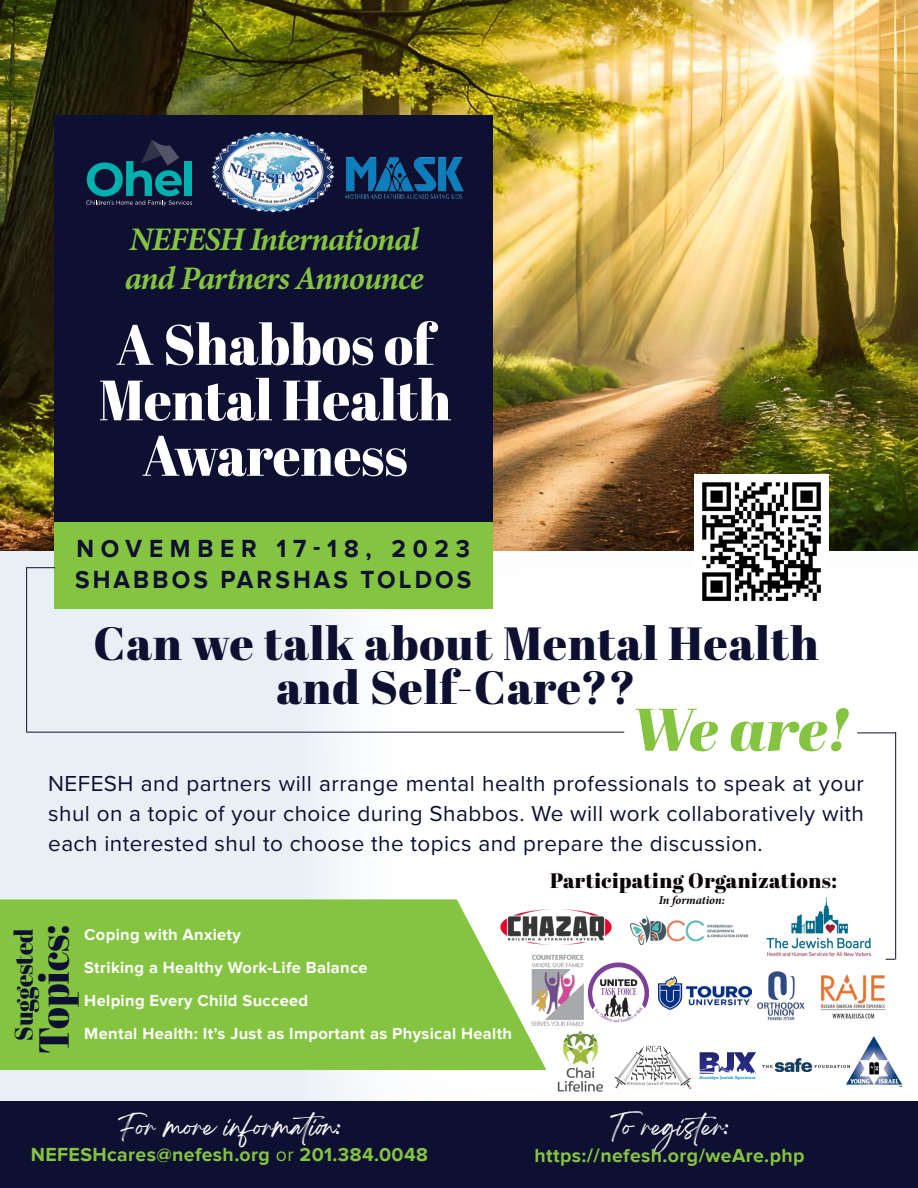
<style>
.page{position:relative;width:918px;height:1188px;background:#fff}
.page>*{position:absolute;margin:0;border:0;box-sizing:border-box;transform-origin:0 0}
.t1{font:italic 60px "Abril Fatface";color:#85c441}
.t2{font:56.7px/55.5px "Abril Fatface";color:#fff;text-align:center;scale:.95 1}
.t3{font:46.5px/43.5px "Abril Fatface";letter-spacing:.02em;color:#0e1031;text-align:center}
.t4{font:42px "Abril Fatface";color:#0e1031;scale:.95 1}
.t5{font:italic 700 33px/39.6px "Minion Pro";letter-spacing:-.035em;color:#85c441}
.t6{font:700 25.5px/30.6px "Proxima Nova";letter-spacing:.13em;color:#0e1031;scale:.95 1}
.t7{font:25.5px "Abril Fatface";letter-spacing:-.01em;color:#0e1031;scale:.95 1}
.t8{font:22.5px/30px "Proxima Nova";letter-spacing:.02em;color:#0e1031;text-align:justify}
.t9{font:22.5px "Breathing";color:#fff}
.t10{font:21px "Abril Fatface";letter-spacing:.02em;color:#0b0506}
.t11{font:700 19.5px "Proxima Nova";letter-spacing:.02em;color:#85c441}
.t12{font:700 16.5px/33px "Proxima Nova";letter-spacing:.02em;color:#fff}
.t13{font:italic 700 12px "Minion Pro";letter-spacing:-.005em;color:#0b0506}
.t14{font:700 4.65px "Klinic Slab";letter-spacing:.025em;color:#008ac6}
.s1{font-weight:400}
</style>
<div class="page">
<div style="left:0;top:524px;width:918px;height:664px;background:#e8eff5"></div>
<div style="left:298px;top:471px;width:620px;height:717px;background:#fff"></div>
<img style="left:0;top:0;width:918px;height:551px">
<div style="left:0;top:899px;width:546px;height:171px;background:#85c441"></div>
<div style="left:54px;top:116px;width:438px;height:406px;background:#0e1031"></div>
<div style="left:54px;top:522px;width:438px;height:86px;background:#85c441"></div>
<div style="left:0;top:1102px;width:918px;height:86px;background:#0e1031"></div>
<img style="left:497px;top:907px;width:115px;height:40px">
<img style="left:766px;top:897px;width:106px;height:60px">
<img style="left:526px;top:950px;width:58px;height:80px">
<img style="left:820px;top:974px;width:66px;height:45px">
<img style="left:630px;top:916px;width:118px;height:28px">
<img style="left:588px;top:962px;width:61px;height:61px">
<img style="left:658px;top:977px;width:93px;height:33px">
<img style="left:212px;top:131px;width:122px;height:81px">
<svg style="left:86px;top:140px;width:106px;height:66px"></svg>
<img style="left:346px;top:158px;width:118px;height:41px">
<img style="left:847px;top:1037px;width:54px;height:49px">
<hr style="left:27px;top:732px;width:597px;height:1px;background:#0e1031">
<hr style="left:26px;top:568px;width:1px;height:165px;background:#0e1031">
<svg style="left:26px;top:567px;width:29px;height:1px"></svg>
<hr style="left:857px;top:733px;width:39px;height:1px;background:#0e1031">
<hr style="left:895px;top:732px;width:1px;height:227px;background:#0e1031">
<img style="left:757px;top:971px;width:48px;height:49px">
<img style="left:695px;top:474px;width:134px;height:127px">
<svg style="left:700px;top:1052px;width:56px;height:22px"></svg>
<img style="left:546px;top:1029px;width:57px;height:63px">
<img style="left:615px;top:1045px;width:76px;height:44px">
<img style="left:762px;top:1058px;width:87px;height:13px">
<h3 class="t5" style="left:125px;top:219px;width:300px">NEFESH International and Partners Announce</h3>
<h2 class="t2" style="left:99px;top:315px;width:372px">A Shabbos of<br>Mental Health<br>Awareness</h2>
<p class="t6" style="left:75px;top:534px;width:419px">NOVEMBER 17-18, 2023<br>SHABBOS PARSHAS TOLDOS</p>
<h3 class="t3" style="left:94px;top:621px;width:727px">Can we talk about Mental Health and Self-Care??</h3>
<h1 class="t1" style="left:634px;top:687px;width:219px">We are!</h1>
<p class="t8" style="left:48px;top:768px;width:817px">NEFESH and partners will arrange mental health professionals to speak at your shul on a topic of your choice during Shabbos. We will work collaboratively with each interested shul to choose the topics and prepare the discussion.</p>
<p class="t10" style="left:550px;top:866px;width:288px">Participating Organizations:</p>
<h3 class="t4" style="left:24px;top:1054px;width:138px;rotate:-90deg">Topics:</h3>
<p class="t12" style="left:84px;top:918px;width:429px">Coping with Anxiety<br>Striking a Healthy Work-Life Balance<br>Helping Every Child Succeed<br>Mental Health: It’s Just as Important as Physical Health</p>
<p class="t7" style="left:6px;top:1041px;width:119px;rotate:-90deg">Suggested</p>
<p class="t9" style="left:118px;top:1120px;width:224px">For more information:</p>
<p class="t11" style="left:31px;top:1143px;width:399px">NEFESHcares@nefesh.org <span class="s1">or</span> 201.384.0048</p>
<p class="t13" style="left:659px;top:892px;width:67px">In formation:</p>
<p class="t14" style="left:700px;top:1075px;width:58px">Brooklyn Jewish Xperience</p>
<p class="t9" style="left:611px;top:1120px;width:119px">To register:</p>
<p class="t11" style="left:534px;top:1144px;width:272px">https://nefesh.org/weAre.php</p>
</div>
